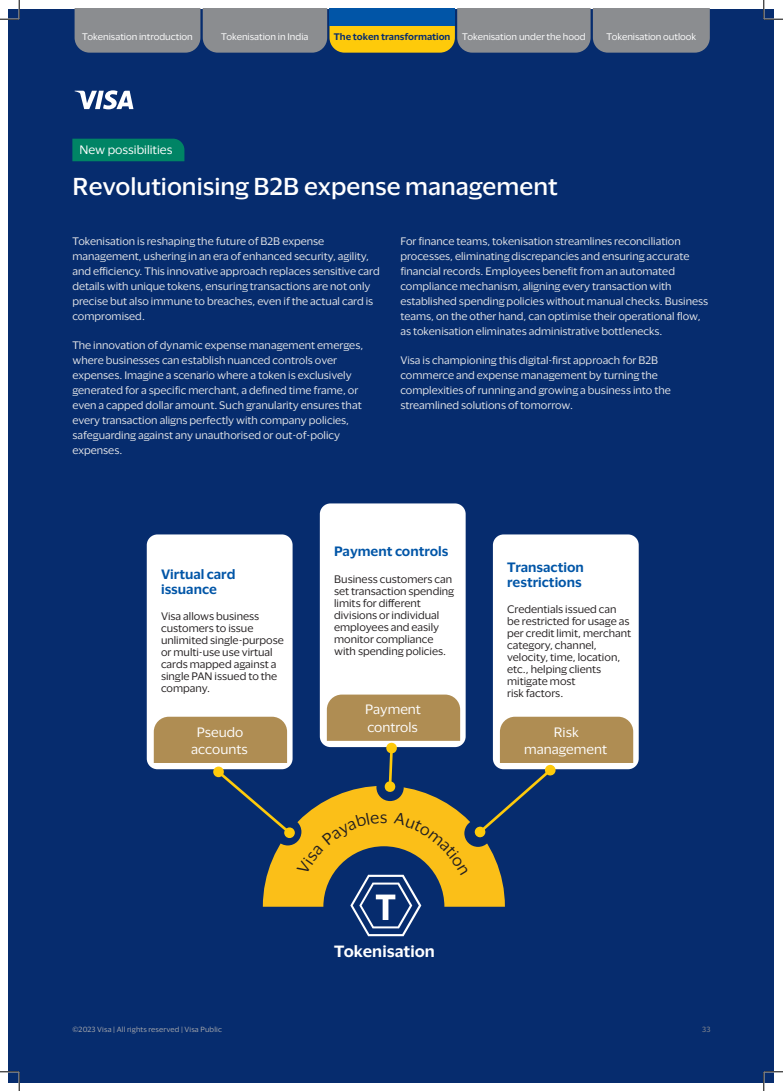
<style>
.page{position:relative;width:783px;height:1091px;background:#fff}
.page>*{position:absolute;margin:0;border:0;box-sizing:border-box;transform-origin:0 0}
.t1{font:500 22.5px "Visa Dialect";color:#fff}
.t2{font:600 15px "Visa Dialect";color:#fff}
.t3{font:600 12.5px/15px "Visa Dialect";color:#0155a7}
.t4{font:12.5px/17.5px "Visa Dialect";color:#fff;text-align:center}
.t5{font:11.25px "Visa Dialect";color:#fff}
.t6{font:10px/15px "Visa Dialect";color:#e6e7e9}
.t7{font:10px/12px "Visa Dialect";color:#231f20}
.t8{font:8.75px "Visa Dialect";color:#fff}
.t9{font:600 8.75px "Visa Dialect";color:#062c6e}
.t10{font:6.88px "Visa Dialect";letter-spacing:.02em;color:#a7a8ac}
.t11{font:6.88px "Visa Dialect";color:#8b8d90}
</style>
<div class="page">
<div style="left:9px;top:9px;width:765px;height:1073px;background:#062c6e"></div>
<svg style="left:75px;top:90px;width:58px;height:19px"></svg>
<div style="left:147px;top:534px;width:145px;height:235px;background:#fff;border-radius:11px"></div>
<div style="left:320px;top:503px;width:145px;height:244px;background:#fff;border-radius:11px"></div>
<div style="left:493px;top:534px;width:145px;height:235px;background:#fff;border-radius:11px"></div>
<div style="left:72px;top:139px;width:112px;height:22px;background:#008465"></div>
<svg style="left:75px;top:9px;width:634px;height:44px;background:#93907d"></svg>
<div style="left:329px;top:9px;width:126px;height:17px;background:#0155a7"></div>
<svg style="left:0;top:0;width:20px;height:20px"></svg>
<svg style="left:0;top:1071px;width:20px;height:20px"></svg>
<svg style="left:763px;top:0;width:19px;height:20px"></svg>
<svg style="left:763px;top:1071px;width:19px;height:20px"></svg>
<svg style="left:154px;top:694px;width:479px;height:242px"></svg>
<p class="t8" style="left:82px;top:30px;width:112px">Tokenisation introduction</p>
<p class="t8" style="left:221px;top:30px;width:89px">Tokenisation in India</p>
<p class="t9" style="left:334px;top:30px;width:118px">The token transformation</p>
<p class="t8" style="left:462px;top:30px;width:125px">Tokenisation under the hood</p>
<p class="t8" style="left:606px;top:30px;width:91px">Tokenisation outlook</p>
<p class="t5" style="left:79px;top:141px;width:94px">New possibilities</p>
<h1 class="t1" style="left:72px;top:169px;width:486px">Revolutionising B2B expense management</h1>
<p class="t6" style="left:72px;top:233px;width:309px">Tokenisation is reshaping the future of B2B expense management, ushering in an era of enhanced security, agility, and efficiency. This innovative approach replaces sensitive card details with unique tokens, ensuring transactions are not only precise but also immune to breaches, even if the actual card is compromised.</p>
<p class="t6" style="left:72px;top:337px;width:292px">The innovation of dynamic expense management emerges, where businesses can establish nuanced controls over expenses. Imagine a scenario where a token is exclusively generated for a specific merchant, a defined time frame, or even a capped dollar amount. Such granularity ensures that every transaction aligns perfectly with company policies, safeguarding against any unauthorised or out-of-policy expenses.</p>
<p class="t6" style="left:400px;top:233px;width:309px">For finance teams, tokenisation streamlines reconciliation processes, eliminating discrepancies and ensuring accurate financial records. Employees benefit from an automated compliance mechanism, aligning every transaction with established spending policies without manual checks. Business teams, on the other hand, can optimise their operational flow, as tokenisation eliminates administrative bottlenecks.</p>
<p class="t6" style="left:400px;top:352px;width:272px">Visa is championing this digital-first approach for B2B commerce and expense management by turning the complexities of running and growing a business into the streamlined solutions of tomorrow.</p>
<p class="t3" style="left:161px;top:566px;width:76px">Virtual card issuance</p>
<p class="t7" style="left:161px;top:610px;width:124px">Visa allows business customers to issue unlimited single-purpose or multi-use use virtual cards mapped against a single PAN issued to the company.</p>
<p class="t4" style="left:191px;top:722px;width:58px">Pseudo accounts</p>
<p class="t3" style="left:334px;top:543px;width:116px">Payment controls</p>
<p class="t7" style="left:334px;top:572px;width:121px">Business customers can set transaction spending limits for different divisions or individual employees and easily monitor compliance with spending policies.</p>
<p class="t4" style="left:365px;top:700px;width:57px;text-align:left">Payment controls</p>
<p class="t3" style="left:507px;top:559px;width:78px">Transaction restrictions</p>
<p class="t7" style="left:507px;top:603px;width:125px">Credentials issued can be restricted for usage as per credit limit, merchant category, channel, velocity, time, location, etc., helping clients mitigate most<br>risk factors.</p>
<p class="t4" style="left:524px;top:722px;width:84px">Risk management</p>
<h2 class="t2" style="left:334px;top:940px;width:102px">Tokenisation</h2>
<p class="t10" style="left:72px;top:1024px;width:151px">©2023 Visa | All rights reserved | Visa Public</p>
<p class="t11" style="left:702px;top:1024px;width:10px">33</p>
</div>
